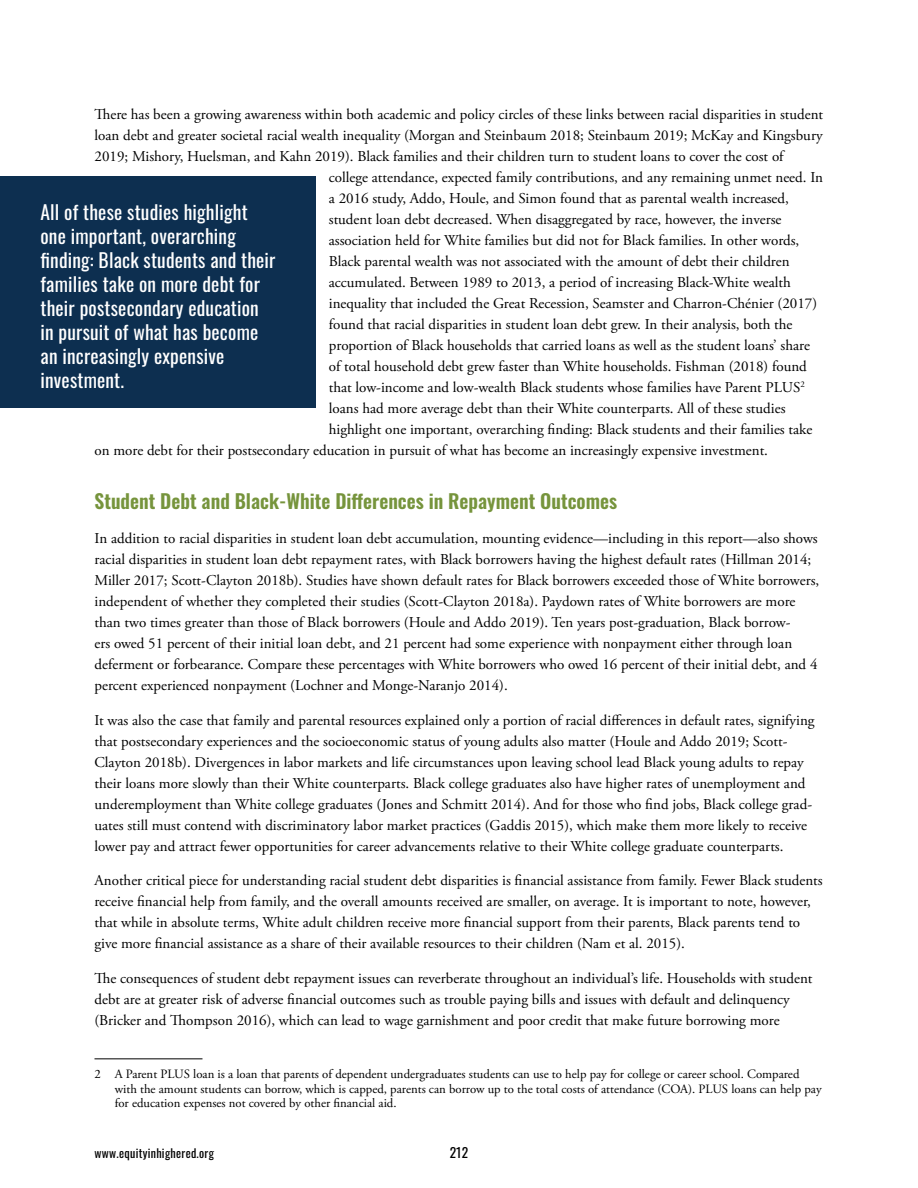
<style>
.page{position:relative;width:918px;height:1188px;background:#fff}
.page>*{position:absolute;margin:0;border:0;box-sizing:border-box;transform-origin:0 0}
.t1{font:19.5px/24px "Oswald";letter-spacing:.01em;color:#fff}
.t2{font:600 19.5px "Oswald";color:#76943c}
.t3{font:15px/21px "Adobe Garamond Pro";color:#000}
.t4{font:13.5px "Oswald";color:#000}
.t5{font:12.75px/14.2px "Adobe Garamond Pro";color:#000}
.t6{font:12px "Oswald";letter-spacing:.025em;color:#000}
</style>
<div class="page">
<hr style="left:94px;top:1059px;width:108px;height:1px;background:#000">
<div style="left:0;top:176px;width:315px;height:232px;background:#0d2f50"></div>
<p class="t3" style="left:94px;top:104px;width:730px">There has been a growing awareness within both academic and policy circles of these links between racial disparities in student</p>
<p class="t3" style="left:94px;top:125px;width:730px">loan debt and greater societal racial wealth inequality (Morgan and Steinbaum 2018; Steinbaum 2019; McKay and Kingsbury</p>
<p class="t3" style="left:94px;top:146px;width:691px">2019; Mishory, Huelsman, and Kahn 2019). Black families and their children turn to student loans to cover the cost of</p>
<p class="t3" style="left:329px;top:167px;width:496px">college attendance, expected family contributions, and any remaining unmet need. In</p>
<p class="t3" style="left:329px;top:188px;width:462px">a 2016 study, Addo, Houle, and Simon found that as parental wealth increased,</p>
<p class="t3" style="left:329px;top:209px;width:454px">student loan debt decreased. When disaggregated by race, however, the inverse</p>
<p class="t3" style="left:329px;top:230px;width:472px">association held for White families but did not for Black families. In other words,</p>
<p class="t3" style="left:329px;top:251px;width:462px">Black parental wealth was not associated with the amount of debt their children</p>
<p class="t3" style="left:329px;top:272px;width:463px">accumulated. Between 1989 to 2013, a period of increasing Black-White wealth</p>
<p class="t3" style="left:329px;top:293px;width:490px">inequality that included the Great Recession, Seamster and Charron-Chénier (2017)</p>
<p class="t3" style="left:329px;top:314px;width:465px">found that racial disparities in student loan debt grew. In their analysis, both the</p>
<p class="t3" style="left:329px;top:335px;width:483px">proportion of Black households that carried loans as well as the student loans’ share</p>
<p class="t3" style="left:329px;top:356px;width:480px">of total household debt grew faster than White households. Fishman (2018) found</p>
<p class="t3" style="left:329px;top:377px;width:477px">that low-income and low-wealth Black students whose families have Parent PLUS<sup>2</sup></p>
<p class="t3" style="left:329px;top:398px;width:458px">loans had more average debt than their White counterparts. All of these studies</p>
<p class="t3" style="left:329px;top:419px;width:485px">highlight one important, overarching finding: Black students and their families take</p>
<p class="t3" style="left:95px;top:440px;width:675px">on more debt for their postsecondary education in pursuit of what has become an increasingly expensive investment.</p>
<h1 class="t2" style="left:94px;top:491px;width:524px">Student Debt and Black-White Differences in Repayment Outcomes</h1>
<p class="t3" style="left:94px;top:529px;width:726px">In addition to racial disparities in student loan debt accumulation, mounting evidence—including in this report—also shows racial disparities in student loan debt repayment rates, with Black borrowers having the highest default rates (Hillman 2014; Miller 2017; Scott-Clayton 2018b). Studies have shown default rates for Black borrowers exceeded those of White borrowers, independent of whether they completed their studies (Scott-Clayton 2018a). Paydown rates of White borrowers are more than two times greater than those of Black borrowers (Houle and Addo 2019). Ten years post-graduation, Black borrow-<br>ers owed 51 percent of their initial loan debt, and 21 percent had some experience with nonpayment either through loan deferment or forbearance. Compare these percentages with White borrowers who owed 16 percent of their initial debt, and 4 percent experienced nonpayment (Lochner and Monge-Naranjo 2014).</p>
<p class="t3" style="left:94px;top:710px;width:722px">It was also the case that family and parental resources explained only a portion of racial differences in default rates, signifying that postsecondary experiences and the socioeconomic status of young adults also matter (Houle and Addo 2019; Scott-Clayton 2018b). Divergences in labor markets and life circumstances upon leaving school lead Black young adults to repay their loans more slowly than their White counterparts. Black college graduates also have higher rates of unemployment and underemployment than White college graduates (Jones and Schmitt 2014). And for those who find jobs, Black college grad&shy;uates still must contend with discriminatory labor market practices (Gaddis 2015), which make them more likely to receive lower pay and attract fewer opportunities for career advancements relative to their White college graduate counterparts.</p>
<p class="t3" style="left:94px;top:871px;width:730px">Another critical piece for understanding racial student debt disparities is financial assistance from family. Fewer Black students receive financial help from family, and the overall amounts received are smaller, on average. It is important to note, however, that while in absolute terms, White adult children receive more financial support from their parents, Black parents tend to give more financial assistance as a share of their available resources to their children (Nam et al. 2015).</p>
<p class="t3" style="left:94px;top:968px;width:720px">The consequences of student debt repayment issues can reverberate throughout an individual’s life. Households with student debt are at greater risk of adverse financial outcomes such as trouble paying bills and issues with default and delinquency (Bricker and Thompson 2016), which can lead to wage garnishment and poor credit that make future borrowing more</p>
<h1 class="t1" style="left:40px;top:198px;width:237px">All of these studies highlight one important, overarching finding: Black students and their families take on more debt for their postsecondary education in pursuit of what has become an increasingly expensive investment.</h1>
<p class="t5" style="left:115px;top:1068px;width:708px;text-indent:-20px">2 A Parent PLUS loan is a loan that parents of dependent undergraduates students can use to help pay for college or career school. Compared with the amount students can borrow, which is capped, parents can borrow up to the total costs of attendance (COA). PLUS loans can help pay for education expenses not covered by other financial aid.</p>
<p class="t6" style="left:94px;top:1143px;width:121px">www.equityinhighered.org</p>
<p class="t4" style="left:450px;top:1141px;width:20px">212</p>
</div>
